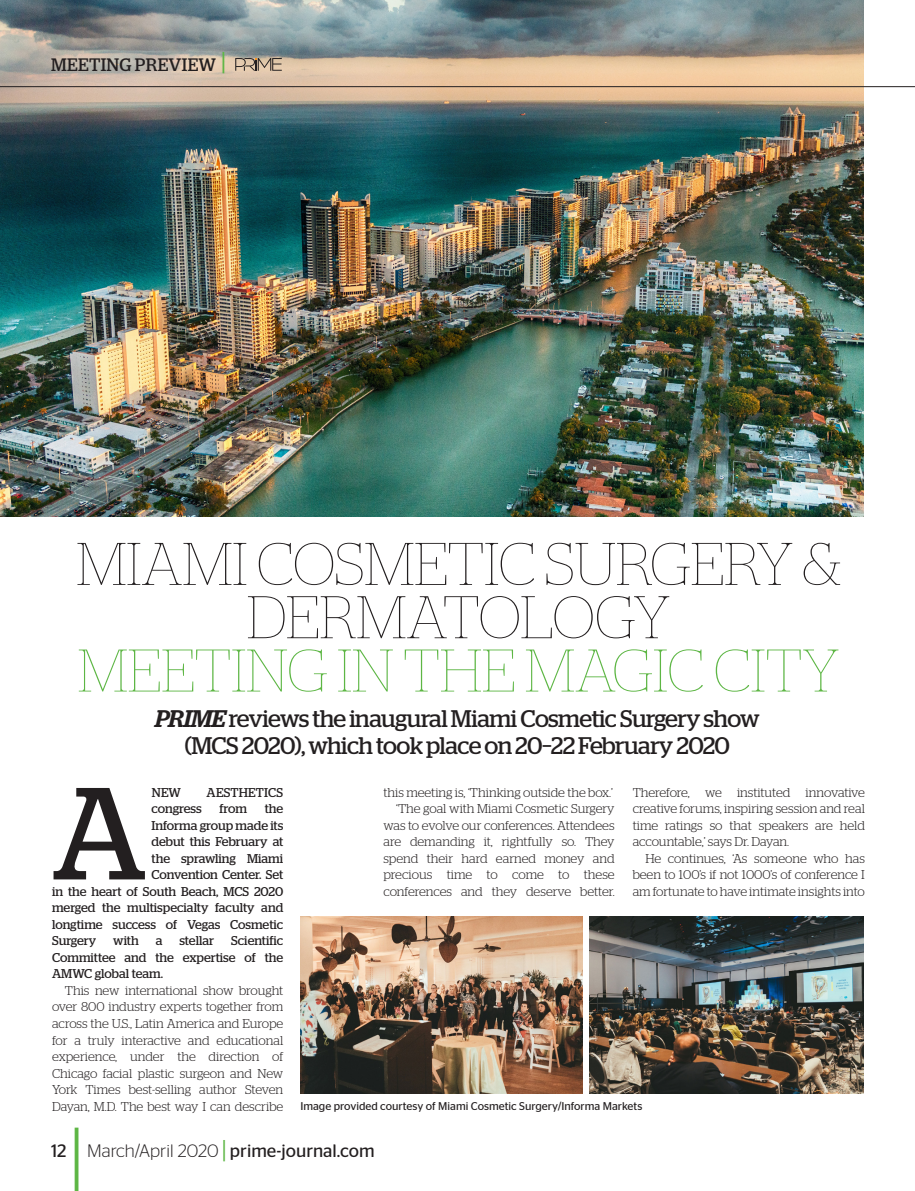
<style>
.page{position:relative;width:915px;height:1191px;background:#fff}
.page>*{position:absolute;margin:0;border:0;box-sizing:border-box;transform-origin:0 0}
._03c_Main_Body_Intro{font:130.65px "Stag";color:#231f20}
._01_Main_Head{font:100 60px/53.2px "Stag";color:#221e1f;text-align:center}
._02b_News_Intro{font:24px/27px "Stag";letter-spacing:-.02em;color:#231f20;text-align:center}
.t1{font:18px "Stag Sans";color:#231f20}
.t2{font:18px "Stag";letter-spacing:.02em;color:#231f20}
._03a_Main_Body_Inden{font:300 12.75px/16.5px "Stag";color:#231f20;text-align:justify}
._03c_Main_Body_Intro-2{font:12.75px/16.5px "Stag";color:#231f20;text-align:justify}
._03c_Main_Body_Intro-3{font:12.75px "Stag";letter-spacing:.02em;color:#231f20}
._06_Caption{font:11.25px "Stag Sans";color:#231f20}
.s1{font-weight:500;font-size:27px;color:#5db644}
.s2{color:#5db644}
.s3{font-weight:500;font-style:italic}
.s4{font-weight:300}
.s5{font-size:27px;color:#5db644}
</style>
<div class="page">
<img style="left:0;top:0;width:863px;height:516px">
<img style="left:300px;top:916px;width:563px;height:177px">
<div style="left:582px;top:912px;width:6px;height:185px;background:#fff"></div>
<hr style="left:0;top:86px;width:914px;height:1px;background:#231f20">
<svg style="left:235px;top:58px;width:47px;height:13px"></svg>
<h3 class="t2" style="left:51px;top:54px;width:175px">MEETING PREVIEW <span class="s1">|</span></h3>
<p class="_01_Main_Head" style="left:76px;top:536px;width:766px">MIAMI COSMETIC SURGERY &amp;<br>DERMATOLOGY<br><span class="s2">MEETING IN THE MAGIC CITY</span></p>
<p class="_02b_News_Intro" style="left:155px;top:705px;width:606px"><span class="s3">PRIME</span> reviews the inaugural Miami Cosmetic Surgery show (MCS 2020), which took place on 20–22 February 2020</p>
<p class="_03c_Main_Body_Intro" style="left:52px;top:758px;width:96px">A</p>
<p class="_03c_Main_Body_Intro-2" style="left:152px;top:784px;width:31px">NEW</p>
<p class="_03c_Main_Body_Intro-3" style="left:206px;top:785px;width:78px">AESTHETICS</p>
<p class="_03c_Main_Body_Intro-2" style="left:151px;top:800px;width:52px">congress</p>
<p class="_03c_Main_Body_Intro-2" style="left:219px;top:800px;width:29px">from</p>
<p class="_03c_Main_Body_Intro-2" style="left:265px;top:800px;width:20px">the</p>
<p class="_03c_Main_Body_Intro-2" style="left:151px;top:817px;width:133px">Informa group made its</p>
<p class="_03c_Main_Body_Intro-2" style="left:151px;top:833px;width:133px">debut this February at</p>
<p class="_03c_Main_Body_Intro-2" style="left:151px;top:850px;width:133px">the sprawling Miami</p>
<p class="_03c_Main_Body_Intro-2" style="left:151px;top:866px;width:133px">Convention Center. Set</p>
<p class="_03c_Main_Body_Intro-2" style="left:52px;top:883px;width:233px">in the heart of South Beach, MCS 2020</p>
<p class="_03c_Main_Body_Intro-2" style="left:52px;top:899px;width:233px">merged the multispecialty faculty and</p>
<p class="_03c_Main_Body_Intro-2" style="left:52px;top:916px;width:233px">longtime success of Vegas Cosmetic</p>
<p class="_03c_Main_Body_Intro-2" style="left:52px;top:932px;width:46px">Surgery</p>
<p class="_03c_Main_Body_Intro-2" style="left:113px;top:932px;width:27px">with</p>
<p class="_03c_Main_Body_Intro-2" style="left:156px;top:932px;width:8px">a</p>
<p class="_03c_Main_Body_Intro-2" style="left:179px;top:932px;width:36px">stellar</p>
<p class="_03c_Main_Body_Intro-2" style="left:52px;top:932px;width:233px;text-indent:179px">Scientific Committee and the expertise of the AMWC global team.</p>
<p class="_03a_Main_Body_Inden" style="left:52px;top:982px;width:233px;text-indent:13px">This new international show brought over 800 industry experts together from across the U.S., Latin America and Europe for a truly interactive and educational experience, under the direction of Chicago facial plastic surgeon and New York Times best-selling author Steven Dayan, M.D. The best way I can describe</p>
<p class="_03a_Main_Body_Inden" style="left:383px;top:784px;width:231px">this meeting is, ‘Thinking outside the box.’</p>
<p class="_03a_Main_Body_Inden" style="left:383px;top:800px;width:233px;text-indent:13px">‘The goal with Miami Cosmetic Surgery was to evolve our conferences. Attendees are demanding it, rightfully so. They spend their hard earned money and precious time to come to these conferences and they deserve better.</p>
<p class="_03a_Main_Body_Inden" style="left:632px;top:784px;width:234px">Therefore, we instituted innovative creative forums, inspiring session and real time ratings so that speakers are held accountable,’ says Dr. Dayan.</p>
<p class="_03a_Main_Body_Inden" style="left:632px;top:850px;width:234px;text-indent:13px">He continues, ‘As someone who has been to 100’s if not 1000’s of conference I am fortunate to have intimate insights into</p>
<p class="_06_Caption" style="left:300px;top:1099px;width:343px">Image provided courtesy of Miami Cosmetic Surgery/Informa Markets</p>
<h3 class="t1" style="left:51px;top:1141px;width:17px">12</h3>
<h3 class="t1" style="left:87px;top:1141px;width:289px"><span class="s4">March/April 2020</span> <span class="s5">|</span> prime-journal.com</h3>
</div>
